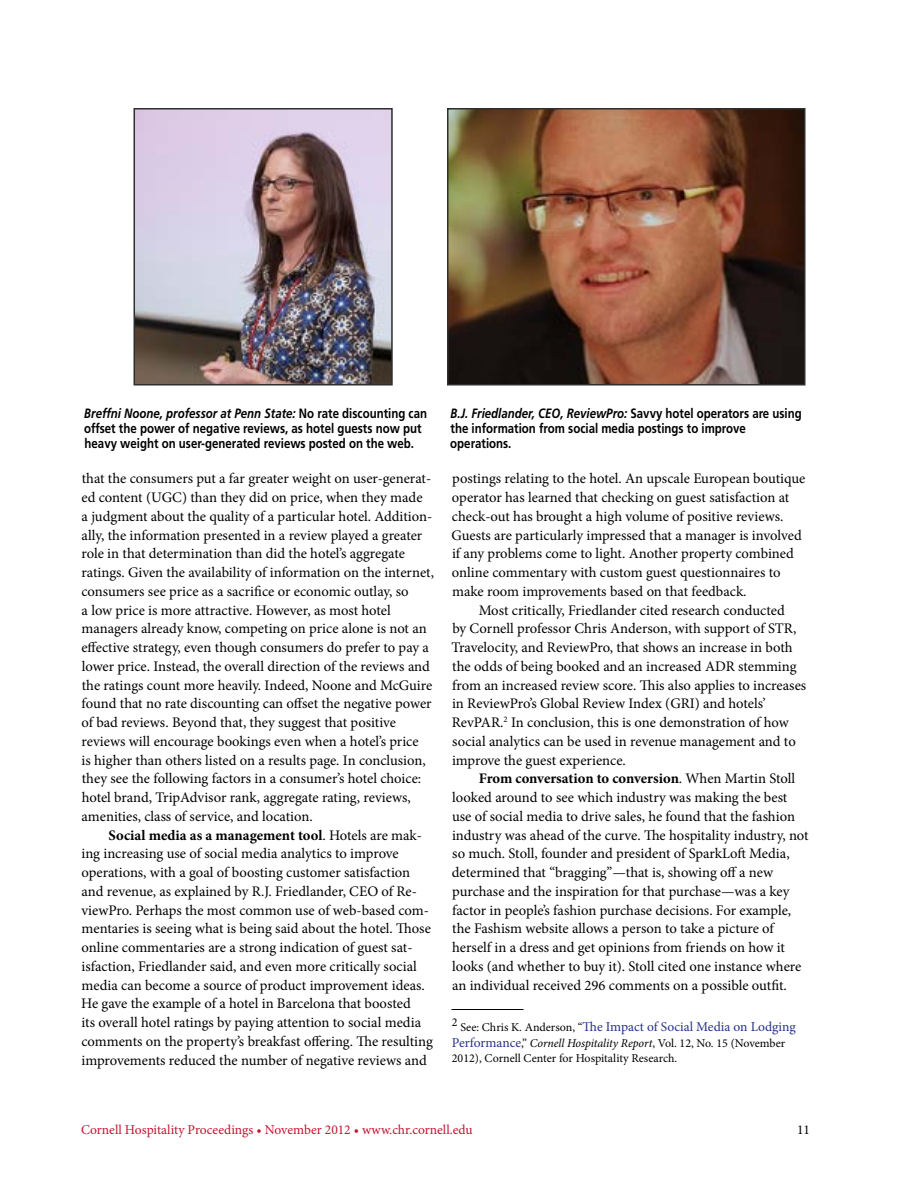
<style>
.page{position:relative;width:918px;height:1188px;background:#fff}
.page>*{position:absolute;margin:0;border:0;box-sizing:border-box;transform-origin:0 0}
.t1{font:14.7px/18.8px "Minion Pro";color:#000}
.t2{font:700 13.5px/15px "Frutiger LT Std";color:#000;scale:.85 1}
.t3{font:13.5px "Minion Pro";color:#c41230}
.t4{font:13.5px "Minion Pro";color:#27318b}
.t5{font:13.5px "Minion Pro";color:#000}
.t6{font:12px/15px "Minion Pro";color:#000}
.s1{font-style:italic}
.s2{font-weight:700}
.s3{font-size:12px;color:#000}
.s4{font-size:13.5px;color:#27318b}
</style>
<div class="page">
<hr style="left:452px;top:1009px;width:72px;height:1px;background:#000">
<img style="left:137px;top:111px;width:253px;height:272px">
<div style="left:134px;top:108px;width:259px;height:278px;border:2px solid #2f2f2f"></div>
<img style="left:450px;top:111px;width:353px;height:272px">
<div style="left:447px;top:108px;width:359px;height:278px;border:2px solid #2f2f2f"></div>
<p class="t2" style="left:84px;top:406px;width:405px"><span class="s1">Breffni Noone, professor at Penn State:</span> No rate discounting can offset the power of negative reviews, as hotel guests now put heavy weight on user-generated reviews posted on the web.</p>
<p class="t2" style="left:450px;top:406px;width:415px"><span class="s1">B.J. Friedlander, CEO, ReviewPro:</span> Savvy hotel operators are using the information from social media postings to improve operations.</p>
<p class="t1" style="left:81px;top:469px;width:354px">that the consumers put a far greater weight on user-generat&shy;ed content (UGC) than they did on price, when they made<br>a judgment about the quality of a particular hotel. Addition&shy;ally, the information presented in a review played a greater role in that determination than did the hotel’s aggregate ratings. Given the availability of information on the internet, consumers see price as a sacrifice or economic outlay, so<br>a low price is more attractive. However, as most hotel managers already know, competing on price alone is not an effective strategy, even though consumers do prefer to pay a lower price. Instead, the overall direction of the reviews and the ratings count more heavily. Indeed, Noone and McGuire found that no rate discounting can offset the negative power of bad reviews. Beyond that, they suggest that positive reviews will encourage bookings even when a hotel’s price<br>is higher than others listed on a results page. In conclusion, they see the following factors in a consumer’s hotel choice: hotel brand, TripAdvisor rank, aggregate rating, reviews, amenities, class of service, and location.</p>
<p class="t1" style="left:81px;top:826px;width:353px;text-indent:27px"><span class="s2">Social media as a management tool</span>. Hotels are mak&shy;ing increasing use of social media analytics to improve operations, with a goal of boosting customer satisfaction and revenue, as explained by R.J. Friedlander, CEO of Re&shy;viewPro. Perhaps the most common use of web-based com&shy;mentaries is seeing what is being said about the hotel. Those online commentaries are a strong indication of guest sat&shy;isfaction, Friedlander said, and even more critically social media can become a source of product improvement ideas.<br>He gave the example of a hotel in Barcelona that boosted<br>its overall hotel ratings by paying attention to social media comments on the property’s breakfast offering. The resulting improvements reduced the number of negative reviews and</p>
<p class="t1" style="left:452px;top:469px;width:355px">postings relating to the hotel. An upscale European boutique operator has learned that checking on guest satisfaction at check-out has brought a high volume of positive reviews.<br>Guests are particularly impressed that a manager is involved if any problems come to light. Another property combined online commentary with custom guest questionnaires to make room improvements based on that feedback.</p>
<p class="t1" style="left:451px;top:601px;width:356px;text-indent:27px">Most critically, Friedlander cited research conducted<br>by Cornell professor Chris Anderson, with support of STR, Travelocity, and ReviewPro, that shows an increase in both the odds of being booked and an increased ADR stemming from an increased review score. This also applies to increases in ReviewPro’s Global Review Index (GRI) and hotels’ RevPAR.<sup>2</sup> In conclusion, this is one demonstration of how social analytics can be used in revenue management and to improve the guest experience.</p>
<p class="t1" style="left:452px;top:769px;width:358px;text-indent:27px"><span class="s2">From conversation to conversion</span>. When Martin Stoll looked around to see which industry was making the best use of social media to drive sales, he found that the fashion industry was ahead of the curve. The hospitality industry, not so much. Stoll, founder and president of SparkLoft Media, determined that “bragging”—that is, showing off a new purchase and the inspiration for that purchase—was a key factor in people’s fashion purchase decisions. For example, the Fashism website allows a person to take a picture of herself in a dress and get opinions from friends on how it looks (and whether to buy it). Stoll cited one instance where an individual received 296 comments on a possible outfit.</p>
<p class="t4" style="left:452px;top:1017px;width:345px"><sup>2</sup> <span class="s3">See: Chris K. Anderson, “</span>The Impact of Social Media on Lodging</p>
<p class="t6" style="left:452px;top:1036px;width:335px"><span class="s4">Performance</span>,” <span class="s1">Cornell Hospitality Report</span>, Vol. 12, No. 15 (November<br>2012), Cornell Center for Hospitality Research.</p>
<p class="t3" style="left:81px;top:1121px;width:393px">Cornell Hospitality Proceedings • November 2012 • www.chr.cornell.edu</p>
<p class="t5" style="left:797px;top:1121px;width:14px">11</p>
</div>
